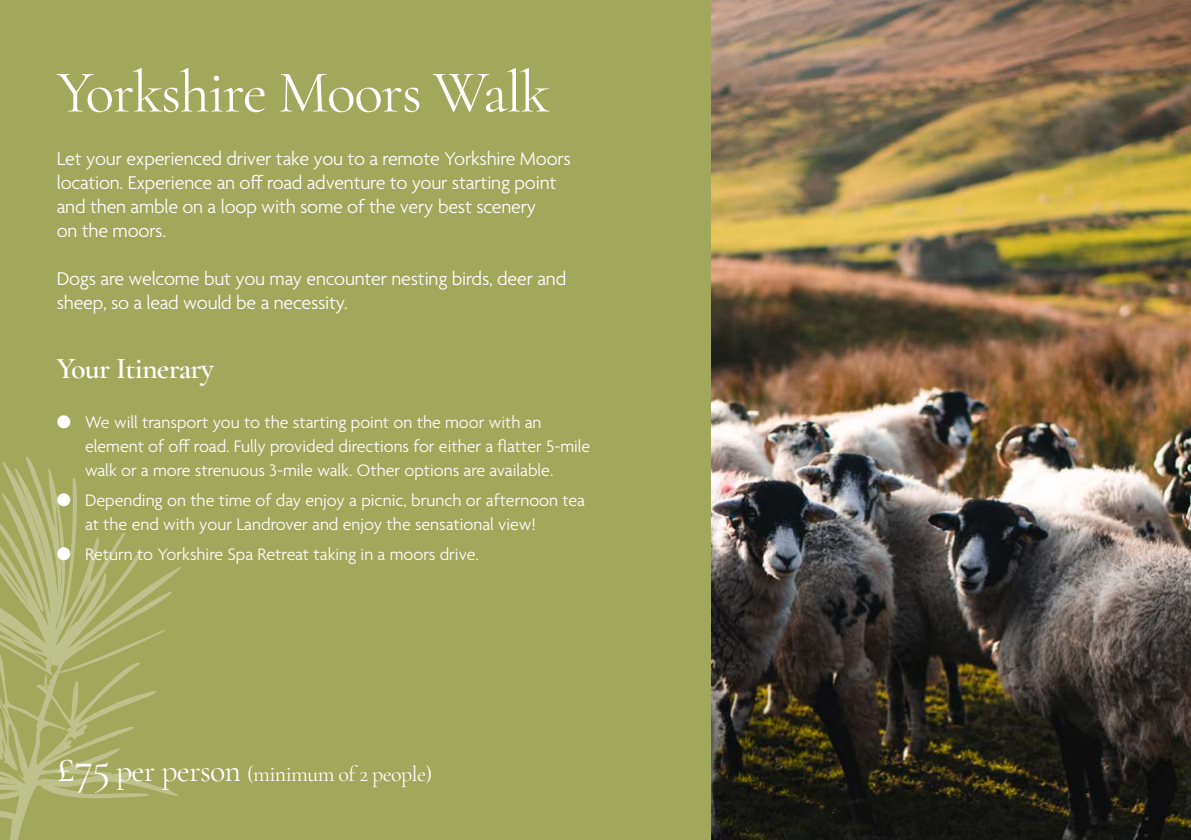
<style>
.page{position:relative;width:1191px;height:840px;background:#fff}
.page>*{position:absolute;margin:0;border:0;box-sizing:border-box;transform-origin:0 0}
.t1{font:60px "Cormorant Garamond";letter-spacing:-.025em;color:#fff}
.t2{font:600 30px "Cormorant Garamond";letter-spacing:-.025em;color:#fff}
.t3{font:22px "Cormorant Garamond";letter-spacing:-.025em;color:#fff}
.t4{font:300 20px/24px "Agenda";letter-spacing:-.01em;color:#fff}
.t5{font:300 18px/24px "Agenda";color:#fff}
.s1{font-size:44px}
.s2{font-size:32px}
</style>
<div class="page">
<div style="left:0;top:0;width:1191px;height:839px;background:#a1a75b"></div>
<img style="left:711px;top:0;width:480px;height:839px">
<svg style="left:0;top:457px;width:181px;height:382px"></svg>
<h1 class="t1" style="left:57px;top:56px;width:494px">Yorkshire Moors Walk</h1>
<p class="t4" style="left:57px;top:148px;width:515px">Let your experienced driver take you to a remote Yorkshire Moors location. Experience an off road adventure to your starting point and then amble on a loop with some of the very best scenery<br>on the moors.</p>
<p class="t4" style="left:57px;top:268px;width:511px">Dogs are welcome but you may encounter nesting birds, deer and sheep, so a lead would be a necessity.</p>
<h2 class="t2" style="left:57px;top:349px;width:159px">Your Itinerary</h2>
<p class="t5" style="left:85px;top:411px;width:507px;text-indent:-28px">● We will transport you to the starting point on the moor with an element of off road. Fully provided directions for either a flatter 5-mile walk or a more strenuous 3-mile walk. Other options are available.</p>
<p class="t5" style="left:85px;top:489px;width:501px;text-indent:-28px">● Depending on the time of day enjoy a picnic, brunch or afternoon tea at the end with your Landrover and enjoy the sensational view!</p>
<p class="t5" style="left:57px;top:543px;width:423px">● Return to Yorkshire Spa Retreat taking in a moors drive.</p>
<p class="t3" style="left:57px;top:760px;width:377px"><span class="s1">£75</span> <span class="s2">per person</span> (minimum of 2 people)</p>
</div>
